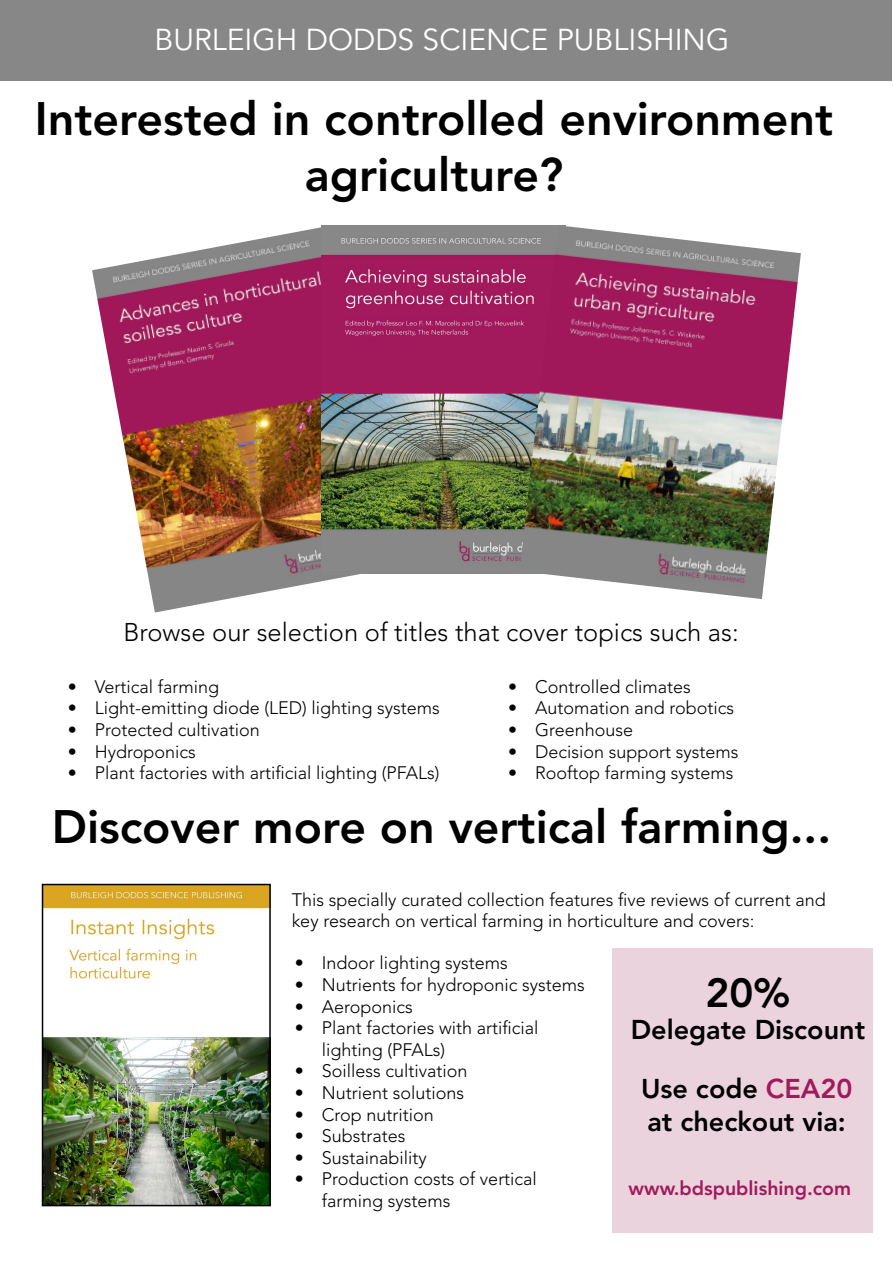
<style>
.page{position:relative;width:893px;height:1263px;background:#fff}
.page>*{position:absolute;margin:0;border:0;box-sizing:border-box;transform-origin:0 0}
.t1{font:800 46.5px/55.8px "Avenir LT Std";color:#000;text-align:center}
.t2{font:800 40.5px "Avenir LT Std";color:#000}
.t3{font:30px "Avenir LT Std";color:#fff}
.t4{font:800 27px/32.4px "Avenir LT Std";color:#000}
.t5{font:300 25.5px "Avenir LT Std";color:#000}
.t6{font:800 19.5px "Avenir LT Std";color:#a21a5b}
.t7{font:300 18px/21.6px "Avenir LT Std";color:#000}
.s1{color:#a21a5b}
</style>
<div class="page">
<img style="left:92px;top:225px;width:303px;height:387px">
<img style="left:322px;top:225px;width:197px;height:348px">
<img style="left:519px;top:225px;width:282px;height:374px">
<div style="left:1px;top:1px;width:891px;height:80px;background:#878787"></div>
<img style="left:45px;top:887px;width:223px;height:316px">
<div style="left:42px;top:884px;width:229px;height:322px;border:2px solid #000"></div>
<div style="left:612px;top:948px;width:261px;height:285px;background:#ead3dc"></div>
<h3 class="t3" style="left:155px;top:22px;width:576px">BURLEIGH DODDS SCIENCE PUBLISHING</h3>
<h1 class="t1" style="left:35px;top:91px;width:800px">Interested in controlled environment agriculture?</h1>
<h3 class="t5" style="left:123px;top:618px;width:617px">Browse our selection of titles that cover topics such as:</h3>
<p class="t7" style="left:68px;top:676px;width:153px">• Vertical farming</p>
<p class="t7" style="left:68px;top:697px;width:374px">• Light-emitting diode (LED) lighting systems</p>
<p class="t7" style="left:68px;top:719px;width:194px">• Protected cultivation</p>
<p class="t7" style="left:68px;top:741px;width:130px">• Hydroponics</p>
<p class="t7" style="left:68px;top:762px;width:373px">• Plant factories with artificial lighting (PFALs)</p>
<p class="t7" style="left:508px;top:676px;width:184px">• Controlled climates</p>
<p class="t7" style="left:508px;top:697px;width:228px">• Automation and robotics</p>
<p class="t7" style="left:508px;top:719px;width:127px">• Greenhouse</p>
<p class="t7" style="left:508px;top:741px;width:232px">• Decision support systems</p>
<p class="t7" style="left:508px;top:762px;width:227px">• Rooftop farming systems</p>
<h1 class="t1" style="left:52px;top:799px;width:781px">Discover more on vertical farming...</h1>
<p class="t7" style="left:292px;top:889px;width:536px">This specially curated collection features five reviews of current and key research on vertical farming in horticulture and covers:</p>
<p class="t7" style="left:295px;top:952px;width:215px">• Indoor lighting systems</p>
<p class="t7" style="left:295px;top:974px;width:292px">• Nutrients for hydroponic systems</p>
<p class="t7" style="left:295px;top:996px;width:120px">• Aeroponics</p>
<p class="t7" style="left:322px;top:1017px;width:218px;text-indent:-27px">• Plant factories with artificial lighting (PFALs)</p>
<p class="t7" style="left:295px;top:1060px;width:174px">• Soilless cultivation</p>
<p class="t7" style="left:295px;top:1082px;width:171px">• Nutrient solutions</p>
<p class="t7" style="left:295px;top:1104px;width:141px">• Crop nutrition</p>
<p class="t7" style="left:295px;top:1125px;width:112px">• Substrates</p>
<p class="t7" style="left:295px;top:1147px;width:133px">• Sustainability</p>
<p class="t7" style="left:322px;top:1168px;width:217px;text-indent:-27px">• Production costs of vertical farming systems</p>
<h2 class="t2" style="left:706px;top:968px;width:86px">20%</h2>
<h3 class="t4" style="left:631px;top:1013px;width:236px">Delegate Discount</h3>
<h3 class="t4" style="left:641px;top:1073px;width:213px">Use code <span class="s1">CEA20 </span>at checkout via:</h3>
<p class="t6" style="left:629px;top:1177px;width:224px">www.bdspublishing.com</p>
</div>
